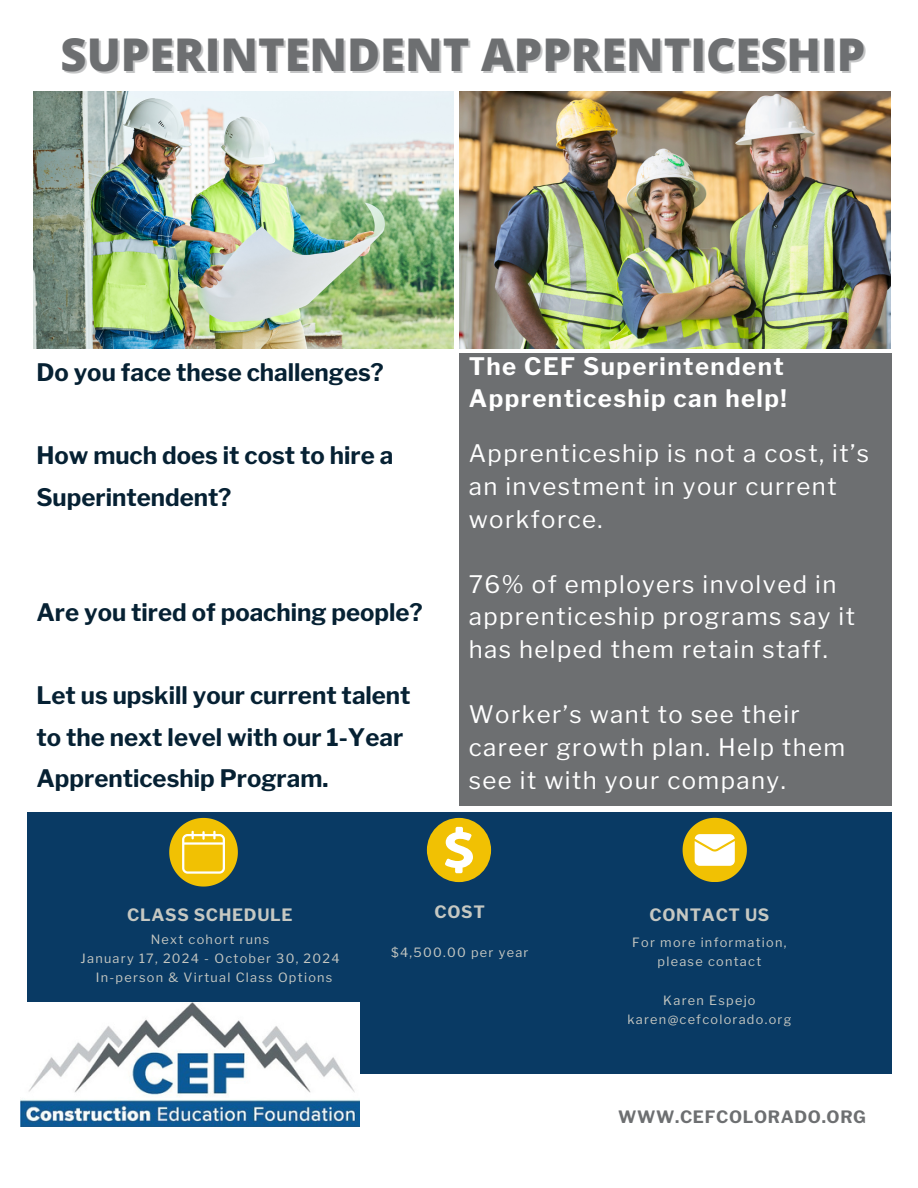
<style>
.page{position:relative;width:918px;height:1188px;background:#fff}
.page>*{position:absolute;margin:0;border:0;box-sizing:border-box;transform-origin:0 0}
.t1{font:800 45.15px "Open Sans";color:#6d6f71}
.t2{font:24px/32.7px "Libre Franklin";letter-spacing:.06em;color:#fff}
.t3{font:700 24px/41.7px "Libre Franklin";color:#062133}
.t4{font:700 24px/32.7px "Libre Franklin";letter-spacing:.06em;color:#fff}
.t5{font:700 16.95px "Libre Franklin";letter-spacing:.04em;color:#c6c8c2}
.t6{font:700 16.95px "Libre Franklin";letter-spacing:.04em;color:#6d6f71}
.t7{font:12.75px "Libre Franklin";letter-spacing:.1em;color:#c6c8c2}
</style>
<div class="page">
<div style="left:459px;top:353px;width:433px;height:452px;background:#6d6f71"></div>
<img style="left:459px;top:92px;width:432px;height:256px">
<div style="left:27px;top:812px;width:865px;height:262px;background:#093a64"></div>
<img style="left:33px;top:92px;width:421px;height:256px">
<svg style="left:169px;top:818px;width:69px;height:69px"></svg>
<svg style="left:427px;top:818px;width:64px;height:64px"></svg>
<svg style="left:683px;top:818px;width:64px;height:64px"></svg>
<img style="left:20px;top:1003px;width:340px;height:124px">
<p class="t1" style="left:61px;top:23px;width:806px">SUPERINTENDENT APPRENTICESHIP</p>
<p class="t3" style="left:36px;top:352px;width:349px">Do you face these challenges?</p>
<p class="t3" style="left:36px;top:435px;width:358px">How much does it cost to hire a<br>Superintendent?</p>
<p class="t3" style="left:36px;top:591px;width:388px">Are you tired of poaching people?</p>
<p class="t3" style="left:36px;top:674px;width:376px">Let us upskill your current talent to the next level with our 1-Year<br>Apprenticeship Program.</p>
<p class="t4" style="left:469px;top:350px;width:320px">The CEF Superintendent<br>Apprenticeship can help!</p>
<p class="t2" style="left:469px;top:437px;width:402px">Apprenticeship is not a cost, it’s an investment in your current workforce.</p>
<p class="t2" style="left:469px;top:568px;width:388px">76% of employers involved in apprenticeship programs say it has helped them retain staff.</p>
<p class="t2" style="left:469px;top:698px;width:378px">Worker’s want to see their career growth plan. Help them see it with your company.</p>
<p class="t5" style="left:127px;top:904px;width:167px">CLASS SCHEDULE</p>
<p class="t5" style="left:435px;top:902px;width:52px">COST</p>
<p class="t5" style="left:650px;top:904px;width:121px">CONTACT US</p>
<p class="t7" style="left:151px;top:931px;width:120px">Next cohort runs</p>
<p class="t7" style="left:81px;top:951px;width:261px">January 17, 2024 - October 30, 2024</p>
<p class="t7" style="left:96px;top:970px;width:238px">In-person &amp; Virtual Class Options</p>
<p class="t7" style="left:391px;top:945px;width:139px">$4,500.00 per year</p>
<p class="t7" style="left:632px;top:935px;width:156px">For more information,</p>
<p class="t7" style="left:658px;top:954px;width:105px">please contact</p>
<p class="t7" style="left:663px;top:992px;width:94px">Karen Espejo</p>
<p class="t7" style="left:628px;top:1011px;width:165px">karen@cefcolorado.org</p>
<p class="t6" style="left:618px;top:1107px;width:249px">WWW.CEFCOLORADO.ORG</p>
</div>
